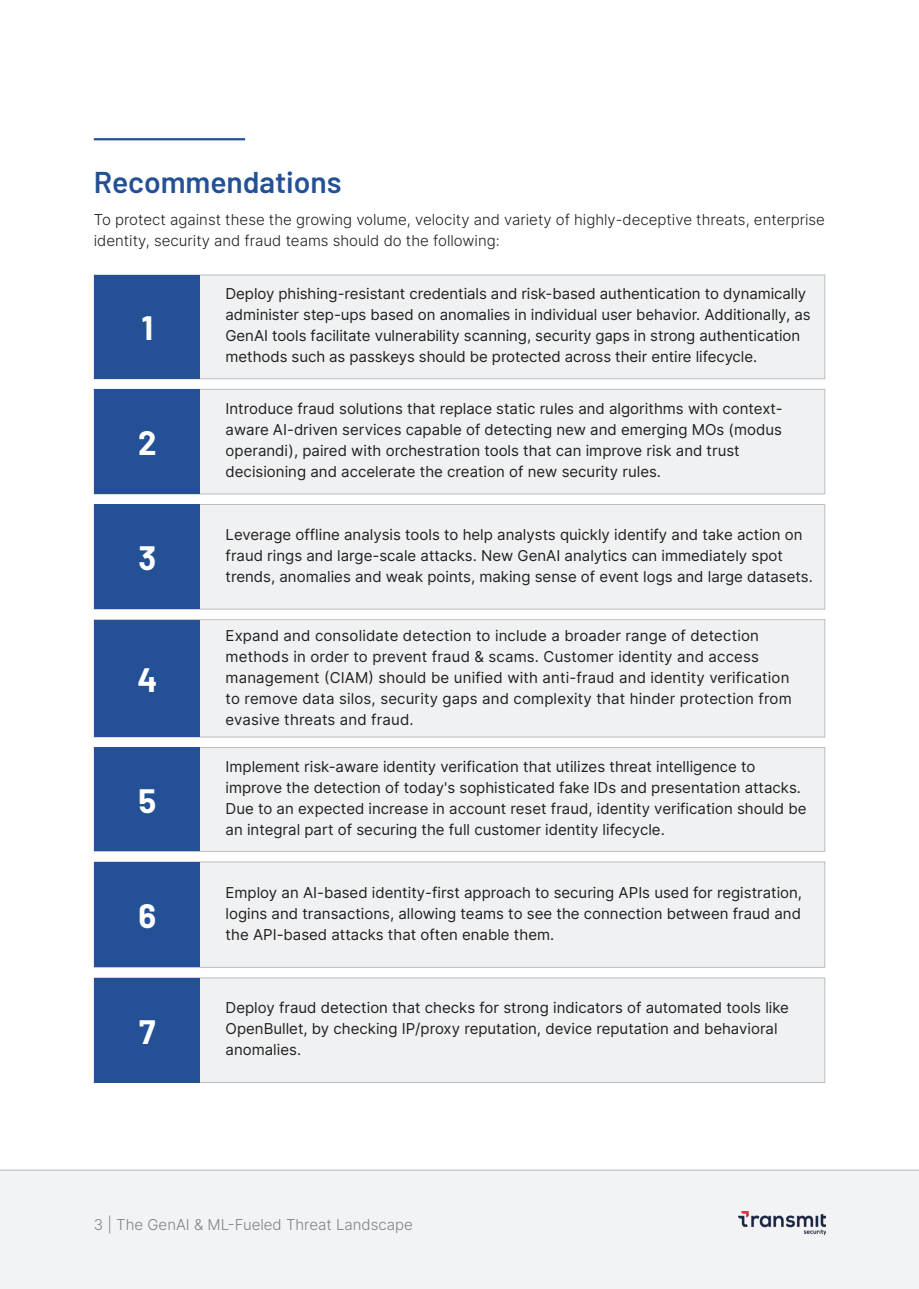
<style>
.page{position:relative;width:919px;height:1289px;background:#fff}
.page>*{position:absolute;margin:0;border:0;box-sizing:border-box;transform-origin:0 0}
.ratz{font:700 33px "Barlow";color:#fff}
.ratz-2{font:600 30px "Barlow";color:#245196}
.date_points_rats{font:15px/21px "Inter";color:#231f20}
.ratz-3{font:300 15px/21px "Inter";color:#231f20}
.t1{font:300 15px "Inter";color:#808285}
</style>
<div class="page">
<div style="left:0;top:1169px;width:918px;height:119px;background:#f2f3f4"></div>
<img style="left:738px;top:1211px;width:87px;height:23px">
<hr style="left:0;top:1169px;width:918px;height:1px;background:#bcbdc0">
<hr style="left:94px;top:138px;width:151px;height:2px;background:#245196">
<div style="left:93px;top:274px;width:732px;height:105px;background:#f0f1f2"></div>
<div style="left:95px;top:275px;width:105px;height:103px;background:#245196"></div>
<div style="left:93px;top:388px;width:732px;height:106px;background:#f0f1f2"></div>
<div style="left:95px;top:389px;width:105px;height:104px;background:#245196"></div>
<div style="left:93px;top:504px;width:732px;height:106px;background:#f0f1f2"></div>
<div style="left:95px;top:505px;width:105px;height:104px;background:#245196"></div>
<div style="left:93px;top:619px;width:732px;height:118px;background:#f0f1f2"></div>
<div style="left:95px;top:620px;width:105px;height:116px;background:#245196"></div>
<div style="left:93px;top:861px;width:732px;height:107px;background:#f0f1f2"></div>
<div style="left:95px;top:862px;width:105px;height:105px;background:#245196"></div>
<div style="left:93px;top:747px;width:732px;height:105px;background:#f0f1f2"></div>
<div style="left:95px;top:747px;width:105px;height:104px;background:#245196"></div>
<div style="left:93px;top:977px;width:732px;height:106px;background:#f0f1f2"></div>
<div style="left:95px;top:978px;width:105px;height:104px;background:#245196"></div>
<p class="ratz-2" style="left:94px;top:160px;width:249px">Recommendations</p>
<p class="ratz-3" style="left:94px;top:208px;width:732px">To protect against these the growing volume, velocity and variety of highly-deceptive threats, enterprise identity, security and fraud teams should do the following:</p>
<p class="date_points_rats" style="left:225px;top:283px;width:586px">Deploy phishing-resistant credentials and risk-based authentication to dynamically administer step-ups based on anomalies in individual user behavior. Additionally, as GenAI tools facilitate vulnerability scanning, security gaps in strong authentication methods such as passkeys should be protected across their entire lifecycle.</p>
<p class="ratz" style="left:141px;top:304px;width:13px">1</p>
<p class="ratz" style="left:138px;top:419px;width:20px">2</p>
<p class="ratz" style="left:138px;top:534px;width:19px">3</p>
<p class="ratz" style="left:137px;top:655px;width:21px">4</p>
<p class="ratz" style="left:138px;top:776px;width:19px">5</p>
<p class="ratz" style="left:138px;top:891px;width:19px">6</p>
<p class="ratz" style="left:139px;top:1007px;width:18px">7</p>
<p class="date_points_rats" style="left:225px;top:398px;width:558px">Introduce fraud solutions that replace static rules and algorithms with context&shy;aware AI-driven services capable of detecting new and emerging MOs (modus operandi), paired with orchestration tools that can improve risk and trust decisioning and accelerate the creation of new security rules.</p>
<p class="date_points_rats" style="left:225px;top:524px;width:588px">Leverage offline analysis tools to help analysts quickly identify and take action on fraud rings and large-scale attacks. New GenAI analytics can immediately spot trends, anomalies and weak points, making sense of event logs and large datasets.</p>
<p class="date_points_rats" style="left:225px;top:624px;width:567px">Expand and consolidate detection to include a broader range of detection methods in order to prevent fraud &amp; scams. Customer identity and access management (CIAM) should be unified with anti-fraud and identity verification to remove data silos, security gaps and complexity that hinder protection from evasive threats and fraud.</p>
<p class="date_points_rats" style="left:225px;top:756px;width:582px">Implement risk-aware identity verification that utilizes threat intelligence to improve the detection of today's sophisticated fake IDs and presentation attacks.<br>Due to an expected increase in account reset fraud, identity verification should be an integral part of securing the full customer identity lifecycle.</p>
<p class="date_points_rats" style="left:225px;top:881px;width:578px;text-align:justify">Employ an AI-based identity-first approach to securing APIs used for registration, logins and transactions, allowing teams to see the connection between fraud and the API-based attacks that often enable them.</p>
<p class="date_points_rats" style="left:225px;top:997px;width:565px">Deploy fraud detection that checks for strong indicators of automated tools like<br>OpenBullet, by checking IP/proxy reputation, device reputation and behavioral anomalies.</p>
<p class="t1" style="left:94px;top:1213px;width:320px">3 | The GenAI &amp; ML-Fueled Threat Landscape</p>
</div>
